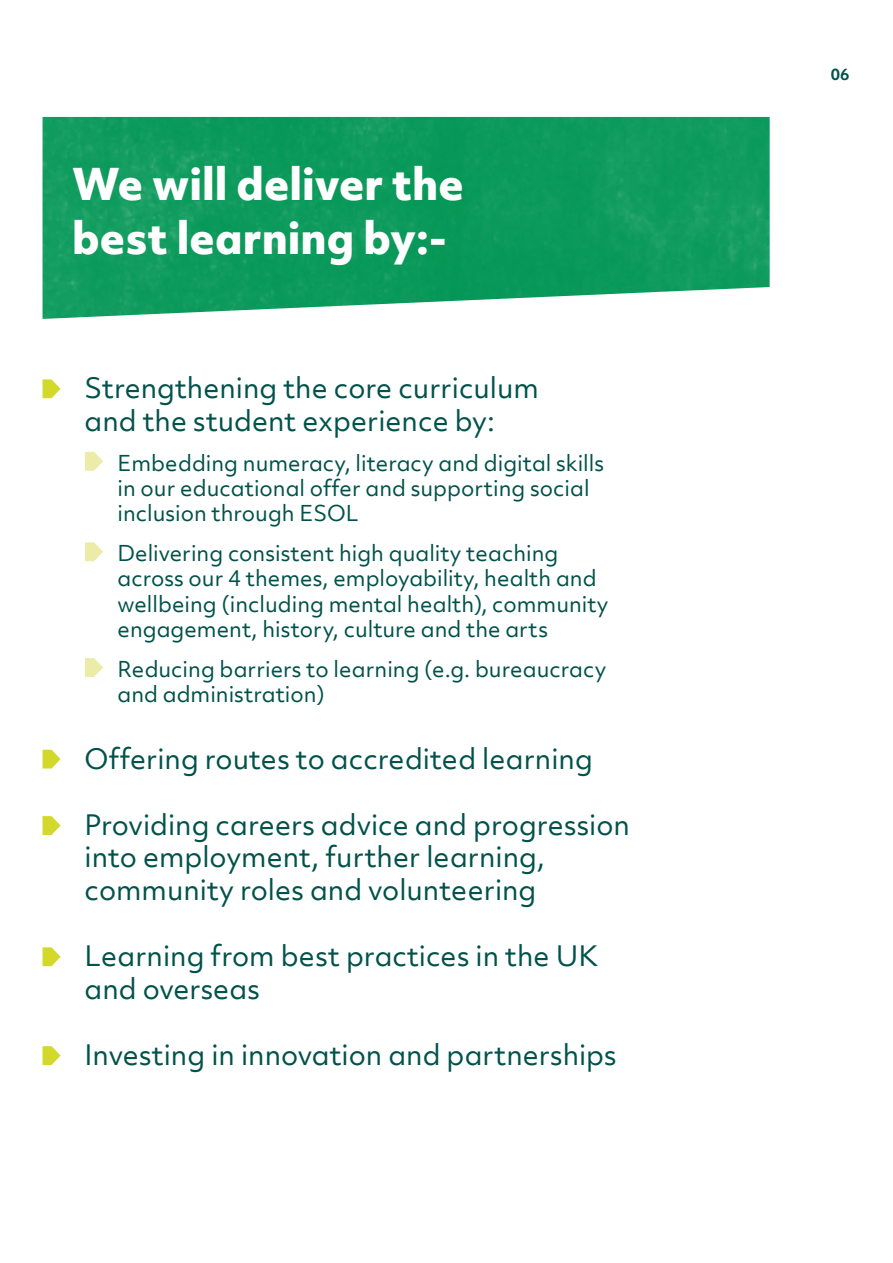
<style>
.page{position:relative;width:893px;height:1263px;background:#fff}
.page>*{position:absolute;margin:0;border:0;box-sizing:border-box;transform-origin:0 0}
.t1{font:800 42px/54px "Objektiv Mk 2";color:#fff}
.t2{font:27px/32.4px "Objektiv Mk 2";color:#00524a}
.t3{font:21px/25.2px "Objektiv Mk 2";color:#00524a}
.t4{font:700 15px "Objektiv Mk 2";color:#00524a}
</style>
<div class="page">
<img style="left:43px;top:117px;width:727px;height:202px">
<svg style="left:43px;top:379px;width:18px;height:19px"></svg>
<svg style="left:85px;top:452px;width:18px;height:19px"></svg>
<svg style="left:85px;top:542px;width:18px;height:19px"></svg>
<svg style="left:85px;top:658px;width:18px;height:19px"></svg>
<svg style="left:43px;top:750px;width:18px;height:18px"></svg>
<svg style="left:43px;top:816px;width:18px;height:19px"></svg>
<svg style="left:43px;top:947px;width:18px;height:19px"></svg>
<svg style="left:43px;top:1046px;width:18px;height:19px"></svg>
<h1 class="t1" style="left:72px;top:156px;width:393px">We will deliver the best learning by:-</h1>
<p class="t2" style="left:85px;top:372px;width:456px">Strengthening the core curriculum and the student experience by:</p>
<p class="t3" style="left:118px;top:450px;width:488px">Embedding numeracy, literacy and digital skills in our educational offer and supporting social inclusion through ESOL</p>
<p class="t3" style="left:118px;top:540px;width:492px">Delivering consistent high quality teaching across our 4 themes, employability, health and wellbeing (including mental health), community engagement, history, culture and the arts</p>
<p class="t3" style="left:118px;top:656px;width:490px">Reducing barriers to learning (e.g. bureaucracy and administration)</p>
<p class="t2" style="left:85px;top:742px;width:510px">Offering routes to accredited learning</p>
<p class="t2" style="left:85px;top:808px;width:547px">Providing careers advice and progression into employment, further learning, community roles and volunteering</p>
<p class="t2" style="left:85px;top:940px;width:515px">Learning from best practices in the UK and overseas</p>
<p class="t2" style="left:85px;top:1038px;width:533px">Investing in innovation and partnerships</p>
<p class="t4" style="left:831px;top:64px;width:20px">06</p>
</div>
